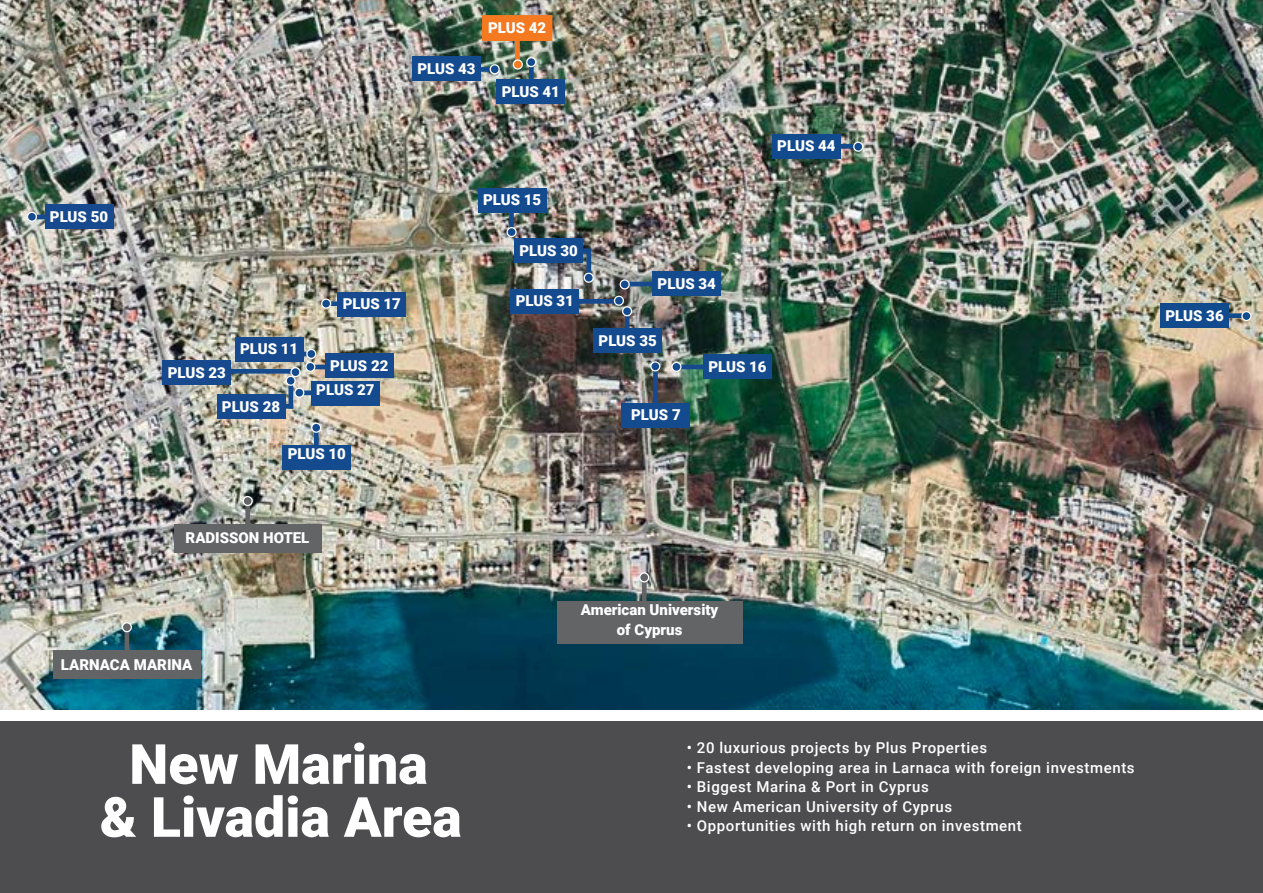
<style>
.page{position:relative;width:1263px;height:893px;background:#fff}
.page>*{position:absolute;margin:0;border:0;box-sizing:border-box;transform-origin:0 0}
.t1{font:900 55.5px/52.9px "Roboto";color:#fff;text-align:center}
.t2{font:500 15px "Roboto";letter-spacing:.04em;color:#fff}
.t3{font:900 15px/19.5px "Roboto";color:#fff;text-align:center}
</style>
<div class="page">
<img style="left:0;top:0;width:1263px;height:710px">
<div style="left:468px;top:67px;width:28px;height:5px;background:#144a8e"></div>
<div style="left:515px;top:37px;width:5px;height:29px;background:#f47920"></div>
<div style="left:412px;top:57px;width:69px;height:24px;background:#144a8e"></div>
<div style="left:482px;top:15px;width:70px;height:26px;background:#f47920"></div>
<svg style="left:513px;top:60px;width:9px;height:9px"></svg>
<div style="left:513px;top:59px;width:10px;height:11px;border:1px solid #fff;border-radius:50%"></div>
<div style="left:490px;top:65px;width:9px;height:9px;background:#144a8e;border-radius:50%"></div>
<div style="left:490px;top:64px;width:10px;height:10px;border:1px solid #fff;border-radius:50%"></div>
<hr style="left:675px;top:365px;width:95px;height:4px;background:#16498e">
<hr style="left:624px;top:282px;width:95px;height:4px;background:#16498e">
<div style="left:1178px;top:313px;width:67px;height:5px;background:#114b8d"></div>
<div style="left:789px;top:144px;width:68px;height:5px;background:#114b8d"></div>
<hr style="left:551px;top:249px;width:38px;height:4px;background:#144a8e">
<div style="left:586px;top:249px;width:5px;height:31px;background:#144a8e"></div>
<div style="left:549px;top:299px;width:71px;height:5px;background:#16498e"></div>
<div style="left:653px;top:365px;width:5px;height:48px;background:#16498e"></div>
<hr style="left:625px;top:310px;width:4px;height:29px;background:#16498e">
<div style="left:314px;top:427px;width:5px;height:29px;background:#144a8e"></div>
<div style="left:299px;top:390px;width:28px;height:5px;background:#144a8e"></div>
<div style="left:264px;top:404px;width:29px;height:5px;background:#144a8e"></div>
<div style="left:288px;top:380px;width:5px;height:29px;background:#144a8e"></div>
<div style="left:212px;top:369px;width:84px;height:5px;background:#144a8e"></div>
<hr style="left:310px;top:365px;width:52px;height:4px;background:#144a8e">
<hr style="left:281px;top:352px;width:29px;height:4px;background:#144a8e">
<svg style="left:331px;top:301px;width:6px;height:5px"></svg>
<div style="left:509px;top:204px;width:5px;height:29px;background:#144a8e"></div>
<hr style="left:30px;top:215px;width:29px;height:4px;background:#16498e">
<div style="left:529px;top:62px;width:5px;height:29px;background:#144a8e"></div>
<svg style="left:620px;top:280px;width:9px;height:9px"></svg>
<div style="left:620px;top:279px;width:10px;height:11px;border:1px solid #fff;border-radius:50%"></div>
<div style="left:1242px;top:312px;width:9px;height:9px;background:#114b8d;border-radius:50%"></div>
<div style="left:1241px;top:311px;width:10px;height:10px;border:1px solid #fff;border-radius:50%"></div>
<div style="left:854px;top:142px;width:9px;height:9px;background:#114b8d;border-radius:50%"></div>
<div style="left:853px;top:142px;width:10px;height:10px;border:1px solid #fff;border-radius:50%"></div>
<div style="left:703px;top:355px;width:69px;height:24px;background:#144a8e"></div>
<div style="left:652px;top:272px;width:69px;height:24px;background:#144a8e"></div>
<div style="left:1160px;top:303px;width:69px;height:25px;background:#114b8d"></div>
<div style="left:772px;top:134px;width:69px;height:24px;background:#114b8d"></div>
<div style="left:514px;top:239px;width:69px;height:24px;background:#144a8e"></div>
<div style="left:45px;top:205px;width:68px;height:24px;background:#16498e"></div>
<div style="left:510px;top:289px;width:69px;height:24px;background:#144a8e"></div>
<div style="left:621px;top:403px;width:69px;height:24px;background:#144a8e"></div>
<div style="left:593px;top:329px;width:69px;height:24px;background:#144a8e"></div>
<div style="left:282px;top:445px;width:69px;height:25px;background:#144a8e"></div>
<div style="left:217px;top:394px;width:68px;height:25px;background:#16498e"></div>
<div style="left:162px;top:360px;width:69px;height:25px;background:#16498e"></div>
<div style="left:311px;top:381px;width:69px;height:24px;background:#144a8e"></div>
<div style="left:235px;top:337px;width:69px;height:24px;background:#16498e"></div>
<div style="left:325px;top:353px;width:69px;height:25px;background:#16498e"></div>
<div style="left:337px;top:292px;width:69px;height:24px;background:#16498e"></div>
<div style="left:478px;top:188px;width:69px;height:24px;background:#144a8e"></div>
<div style="left:496px;top:79px;width:69px;height:24px;background:#144a8e"></div>
<div style="left:623px;top:307px;width:8px;height:9px;background:#144a8e;border-radius:50%"></div>
<div style="left:622px;top:306px;width:10px;height:10px;border:1px solid #fff;border-radius:50%"></div>
<div style="left:312px;top:423px;width:9px;height:9px;background:#144a8e;border-radius:50%"></div>
<div style="left:311px;top:423px;width:10px;height:10px;border:1px solid #fff;border-radius:50%"></div>
<div style="left:307px;top:349px;width:9px;height:9px;background:#144a8e;border-radius:50%"></div>
<div style="left:306px;top:349px;width:10px;height:10px;border:1px solid #fff;border-radius:50%"></div>
<div style="left:306px;top:362px;width:9px;height:9px;background:#144a8e;border-radius:50%"></div>
<div style="left:305px;top:362px;width:10px;height:10px;border:1px solid #fff;border-radius:50%"></div>
<div style="left:295px;top:388px;width:9px;height:9px;background:#144a8e;border-radius:50%"></div>
<div style="left:294px;top:388px;width:10px;height:10px;border:1px solid #fff;border-radius:50%"></div>
<div style="left:286px;top:376px;width:9px;height:9px;background:#144a8e;border-radius:50%"></div>
<div style="left:286px;top:376px;width:10px;height:10px;border:1px solid #fff;border-radius:50%"></div>
<div style="left:291px;top:368px;width:9px;height:9px;background:#144a8e;border-radius:50%"></div>
<div style="left:290px;top:367px;width:11px;height:10px;border:1px solid #fff;border-radius:50%"></div>
<div style="left:322px;top:299px;width:9px;height:9px;background:#144a8e;border-radius:50%"></div>
<div style="left:321px;top:299px;width:10px;height:10px;border:1px solid #fff;border-radius:50%"></div>
<svg style="left:507px;top:228px;width:9px;height:9px"></svg>
<div style="left:506px;top:227px;width:11px;height:10px;border:1px solid #fff;border-radius:50%"></div>
<div style="left:27px;top:212px;width:9px;height:9px;background:#16498e;border-radius:50%"></div>
<div style="left:27px;top:212px;width:10px;height:10px;border:1px solid #fff;border-radius:50%"></div>
<div style="left:527px;top:58px;width:9px;height:9px;background:#144a8e;border-radius:50%"></div>
<div style="left:526px;top:57px;width:10px;height:10px;border:1px solid #fff;border-radius:50%"></div>
<div style="left:614px;top:296px;width:9px;height:9px;background:#144a8e;border-radius:50%"></div>
<div style="left:614px;top:296px;width:10px;height:10px;border:1px solid #fff;border-radius:50%"></div>
<div style="left:584px;top:273px;width:9px;height:9px;background:#144a8e;border-radius:50%"></div>
<div style="left:584px;top:273px;width:10px;height:10px;border:1px solid #fff;border-radius:50%"></div>
<div style="left:651px;top:362px;width:9px;height:9px;background:#144a8e;border-radius:50%"></div>
<div style="left:650px;top:361px;width:10px;height:10px;border:1px solid #fff;border-radius:50%"></div>
<div style="left:672px;top:362px;width:9px;height:9px;background:#144a8e;border-radius:50%"></div>
<div style="left:671px;top:362px;width:10px;height:10px;border:1px solid #fff;border-radius:50%"></div>
<div style="left:53px;top:650px;width:147px;height:28px;background:#636466"></div>
<hr style="left:125px;top:627px;width:4px;height:24px;background:#636466">
<div style="left:122px;top:623px;width:9px;height:9px;background:#636466;border-radius:50%"></div>
<div style="left:122px;top:622px;width:10px;height:10px;border:1px solid #fff;border-radius:50%"></div>
<div style="left:557px;top:601px;width:186px;height:42px;background:#636466"></div>
<div style="left:642px;top:577px;width:5px;height:24px;background:#636466"></div>
<div style="left:640px;top:573px;width:9px;height:9px;background:#636466;border-radius:50%"></div>
<div style="left:639px;top:572px;width:10px;height:10px;border:1px solid #fff;border-radius:50%"></div>
<div style="left:174px;top:524px;width:147px;height:28px;background:#636466"></div>
<div style="left:245px;top:501px;width:5px;height:24px;background:#636466"></div>
<div style="left:243px;top:497px;width:9px;height:8px;background:#636466;border-radius:50%"></div>
<div style="left:243px;top:496px;width:10px;height:10px;border:1px solid #fff;border-radius:50%"></div>
<div style="left:0;top:719px;width:1263px;height:174px;background:#4d4d4f"></div>
<div style="left:0;top:711px;width:1263px;height:10px;background:#fff"></div>
<p class="t3" style="left:50px;top:206px;width:60px">PLUS 50</p>
<p class="t3" style="left:417px;top:58px;width:60px">PLUS 43</p>
<p class="t3" style="left:488px;top:18px;width:60px">PLUS 42</p>
<p class="t3" style="left:502px;top:81px;width:60px">PLUS 41</p>
<p class="t3" style="left:168px;top:362px;width:60px">PLUS 23</p>
<p class="t3" style="left:240px;top:339px;width:60px">PLUS 11</p>
<p class="t3" style="left:222px;top:396px;width:60px">PLUS 28</p>
<p class="t3" style="left:343px;top:294px;width:60px">PLUS 17</p>
<p class="t3" style="left:330px;top:355px;width:60px">PLUS 22</p>
<p class="t3" style="left:316px;top:379px;width:60px">PLUS 27</p>
<p class="t3" style="left:288px;top:443px;width:60px">PLUS 10</p>
<p class="t3" style="left:483px;top:190px;width:60px">PLUS 15</p>
<p class="t3" style="left:519px;top:240px;width:60px">PLUS 30</p>
<p class="t3" style="left:516px;top:291px;width:60px">PLUS 31</p>
<p class="t3" style="left:777px;top:136px;width:60px">PLUS 44</p>
<p class="t3" style="left:658px;top:273px;width:60px">PLUS 34</p>
<p class="t3" style="left:599px;top:331px;width:60px">PLUS 35</p>
<p class="t3" style="left:631px;top:405px;width:51px">PLUS 7</p>
<p class="t3" style="left:708px;top:356px;width:60px">PLUS 16</p>
<p class="t3" style="left:186px;top:528px;width:125px">RADISSON HOTEL</p>
<p class="t3" style="left:61px;top:654px;width:133px">LARNACA MARINA</p>
<h1 class="t1" style="left:100px;top:736px;width:364px">New Marina<br>&amp; Livadia Area</h1>
<p class="t3" style="left:581px;top:600px;width:139px">American University of Cyprus</p>
<p class="t2" style="left:687px;top:738px;width:302px">• 20 luxurious projects by Plus Properties</p>
<p class="t2" style="left:687px;top:757px;width:449px">• Fastest developing area in Larnaca with foreign investments</p>
<p class="t2" style="left:687px;top:777px;width:244px">• Biggest Marina &amp; Port in Cyprus</p>
<p class="t2" style="left:687px;top:796px;width:267px">• New American University of Cyprus</p>
<p class="t2" style="left:687px;top:816px;width:337px">• Opportunities with high return on investment</p>
<p class="t3" style="left:1165px;top:305px;width:60px">PLUS 36</p>
</div>
